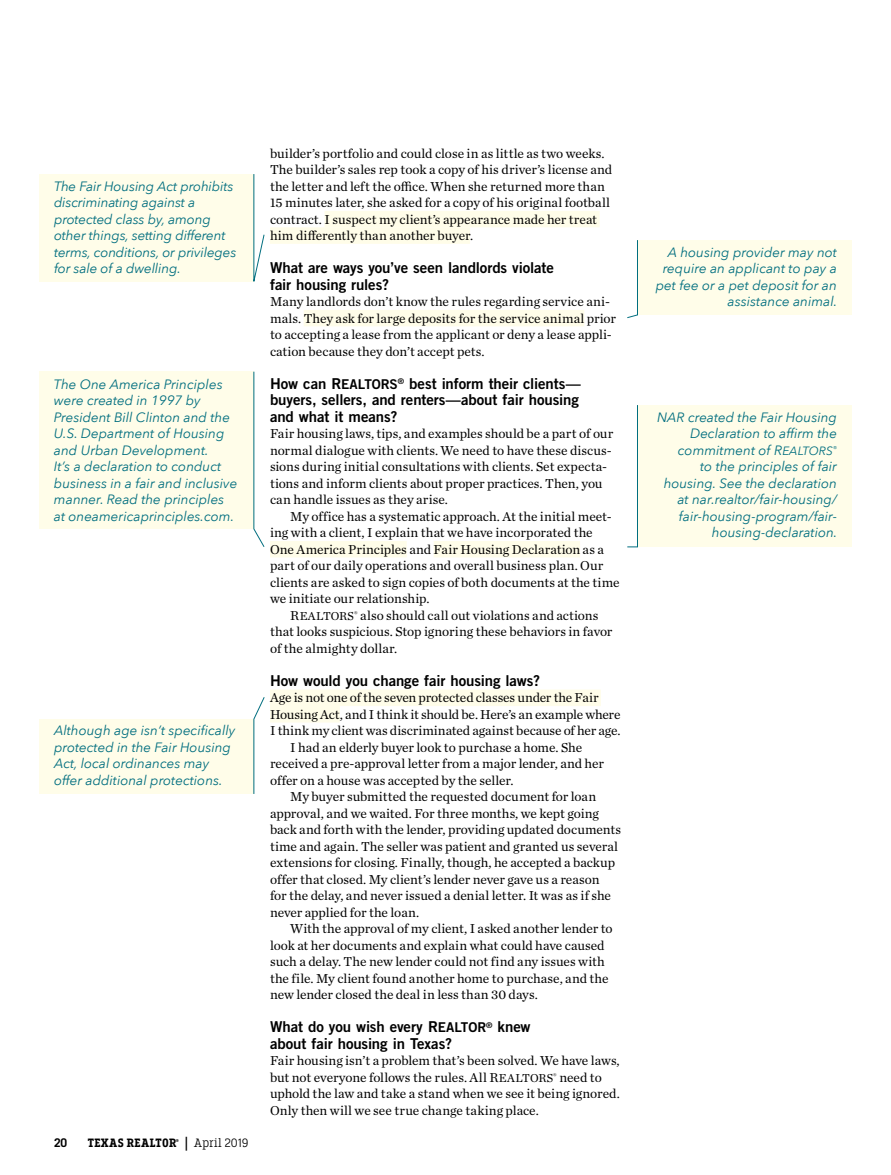
<style>
.page{position:relative;width:891px;height:1175px;background:#fff}
.page>*{position:absolute;margin:0;border:0;box-sizing:border-box;transform-origin:0 0}
.t1{font:15px/16.5px "Trade Gothic Bold Two";letter-spacing:-.01em;color:#000}
.t2{font:13.5px/16.5px "Chronicle Text G1";letter-spacing:-.005em;color:#000}
.t3{font:italic 13.5px/16.5px "Avenir Next";color:#006e7f}
.t4{font:700 12.75px "Breakers Slab";letter-spacing:.035em;color:#000}
.t5{font:300 12.75px "Breakers Slab";letter-spacing:.015em;color:#000}
.t6{font:700 12px "Trade Gothic";color:#000}
.t7{font:700 4.35px "Breakers Slab";color:#000}
.s1{font-weight:400;font-size:16.5px}
.s2{font-size:13.5px}
.s3{font-size:12px}
</style>
<div class="page">
<div style="left:39px;top:174px;width:215px;height:107px;background:#fffde9"></div>
<div style="left:637px;top:240px;width:215px;height:75px;background:#fffde9"></div>
<div style="left:637px;top:405px;width:215px;height:142px;background:#fffde9"></div>
<div style="left:39px;top:372px;width:215px;height:157px;background:#fffde9"></div>
<div style="left:39px;top:719px;width:215px;height:75px;background:#fffde9"></div>
<svg style="left:254px;top:174px;width:11px;height:108px"></svg>
<svg style="left:627px;top:240px;width:11px;height:78px"></svg>
<svg style="left:627px;top:405px;width:11px;height:142px"></svg>
<svg style="left:254px;top:371px;width:11px;height:176px"></svg>
<svg style="left:254px;top:697px;width:11px;height:97px"></svg>
<div style="left:325px;top:211px;width:275px;height:16px;background:#fffde9"></div>
<div style="left:270px;top:227px;width:200px;height:17px;background:#fffde9"></div>
<div style="left:304px;top:310px;width:280px;height:16px;background:#fffde9"></div>
<div style="left:270px;top:541px;width:137px;height:16px;background:#fffde9"></div>
<div style="left:434px;top:541px;width:146px;height:16px;background:#fffde9"></div>
<div style="left:270px;top:689px;width:331px;height:17px;background:#fffde9"></div>
<div style="left:270px;top:706px;width:70px;height:16px;background:#fffde9"></div>
<p class="t3" style="left:54px;top:177px;width:184px">The Fair Housing Act prohibits discriminating against a protected class by, among other things, setting different terms, conditions, or privileges for sale of a dwelling.</p>
<p class="t3" style="left:54px;top:375px;width:185px">The One America Principles were created in 1997 by<br>President Bill Clinton and the<br>U.S. Department of Housing and Urban Development.<br>It’s a declaration to conduct business in a fair and inclusive manner. Read the principles at oneamericaprinciples.com.</p>
<p class="t3" style="left:54px;top:721px;width:183px">Although age isn’t specifically protected in the Fair Housing<br>Act, local ordinances may offer additional protections.</p>
<p class="t6" style="left:54px;top:1135px;width:15px">20</p>
<p class="t4" style="left:88px;top:1135px;width:90px">TEXAS REALTOR</p>
<p class="t7" style="left:176px;top:1137px;width:5px">®</p>
<p class="t5" style="left:185px;top:1135px;width:65px"><span class="s1">|</span> April 2019</p>
<p class="t2" style="left:270px;top:144px;width:344px">builder’s portfolio and could close in as little as two weeks.<br>The builder’s sales rep took a copy of his driver’s license and the letter and left the office. When she returned more than 15 minutes later, she asked for a copy of his original football contract. I suspect my client’s appearance made her treat him differently than another buyer.</p>
<p class="t1" style="left:270px;top:259px;width:285px">What are ways you’ve seen landlords violate fair housing rules?</p>
<p class="t2" style="left:270px;top:293px;width:348px">Many landlords don’t know the rules regarding service ani&shy;mals. They ask for large deposits for the service animal prior to accepting a lease from the applicant or deny a lease appli&shy;cation because they don’t accept pets.</p>
<p class="t1" style="left:270px;top:375px;width:312px">How can R<span class="s2">EALTORS</span><sup>®</sup> best inform their clients— buyers, sellers, and renters—about fair housing and what it means?</p>
<p class="t2" style="left:270px;top:425px;width:345px">Fair housing laws, tips, and examples should be a part of our normal dialogue with clients. We need to have these discus&shy;sions during initial consultations with clients. Set expecta&shy;tions and inform clients about proper practices. Then, you can handle issues as they arise.</p>
<p class="t2" style="left:290px;top:507px;width:323px">My office has a systematic approach. At the initial meet-</p>
<p class="t2" style="left:270px;top:523px;width:324px">ing with a client, I explain that we have incorporated the</p>
<p class="t2" style="left:270px;top:540px;width:335px">One America Principles and Fair Housing Declaration as a</p>
<p class="t2" style="left:270px;top:556px;width:335px">part of our daily operations and overall business plan. Our</p>
<p class="t2" style="left:270px;top:573px;width:351px">clients are asked to sign copies of both documents at the time</p>
<p class="t2" style="left:270px;top:589px;width:161px">we initiate our relationship.</p>
<p class="t2" style="left:290px;top:606px;width:310px">R<span class="s3">EALTORS</span><sup>®</sup> also should call out violations and actions</p>
<p class="t2" style="left:270px;top:623px;width:344px">that looks suspicious. Stop ignoring these behaviors in favor</p>
<p class="t2" style="left:270px;top:639px;width:129px">of the almighty dollar.</p>
<p class="t1" style="left:270px;top:672px;width:272px">How would you change fair housing laws?</p>
<p class="t2" style="left:270px;top:689px;width:330px">Age is not one of the seven protected classes under the Fair</p>
<p class="t2" style="left:270px;top:705px;width:352px">Housing Act, and I think it should be. Here’s an example where</p>
<p class="t2" style="left:270px;top:722px;width:352px">I think my client was discriminated against because of her age.</p>
<p class="t2" style="left:290px;top:738px;width:294px">I had an elderly buyer look to purchase a home. She</p>
<p class="t2" style="left:270px;top:754px;width:335px">received a pre-approval letter from a major lender, and her</p>
<p class="t2" style="left:270px;top:771px;width:245px">offer on a house was accepted by the seller.</p>
<p class="t2" style="left:290px;top:787px;width:307px">My buyer submitted the requested document for loan</p>
<p class="t2" style="left:270px;top:804px;width:330px">approval, and we waited. For three months, we kept going</p>
<p class="t2" style="left:270px;top:820px;width:353px">back and forth with the lender, providing updated documents</p>
<p class="t2" style="left:270px;top:837px;width:350px">time and again. The seller was patient and granted us several</p>
<p class="t2" style="left:270px;top:853px;width:347px">extensions for closing. Finally, though, he accepted a backup</p>
<p class="t2" style="left:270px;top:870px;width:331px">offer that closed. My client’s lender never gave us a reason</p>
<p class="t2" style="left:270px;top:886px;width:343px">for the delay, and never issued a denial letter. It was as if she</p>
<p class="t2" style="left:270px;top:903px;width:151px">never applied for the loan.</p>
<p class="t2" style="left:290px;top:919px;width:324px">With the approval of my client, I asked another lender to</p>
<p class="t2" style="left:270px;top:936px;width:336px">look at her documents and explain what could have caused</p>
<p class="t2" style="left:270px;top:952px;width:336px">such a delay. The new lender could not find any issues with</p>
<p class="t2" style="left:270px;top:969px;width:340px">the file. My client found another home to purchase, and the</p>
<p class="t2" style="left:270px;top:985px;width:269px">new lender closed the deal in less than 30 days.</p>
<p class="t1" style="left:270px;top:1018px;width:262px">What do you wish every R<span class="s2">EALTOR</span><sup>®</sup> knew about fair housing in Texas?</p>
<p class="t2" style="left:270px;top:1052px;width:351px">Fair housing isn’t a problem that’s been solved. We have laws, but not everyone follows the rules. All R<span class="s3">EALTORS</span><sup>®</sup> need to uphold the law and take a stand when we see it being ignored.<br>Only then will we see true change taking place.</p>
<p class="t3" style="left:656px;top:243px;width:183px;text-align:right">A housing provider may not require an applicant to pay a pet fee or a pet deposit for an assistance animal.</p>
<p class="t3" style="left:657px;top:408px;width:182px;text-align:right">NAR created the Fair Housing<br>Declaration to affirm the commitment of R<span class="s3">EALTORS</span><sup>®<br></sup>to the principles of fair housing. See the declaration at nar.realtor/fair-housing/ fair-housing-program/fair&shy;housing-declaration.</p>
</div>
